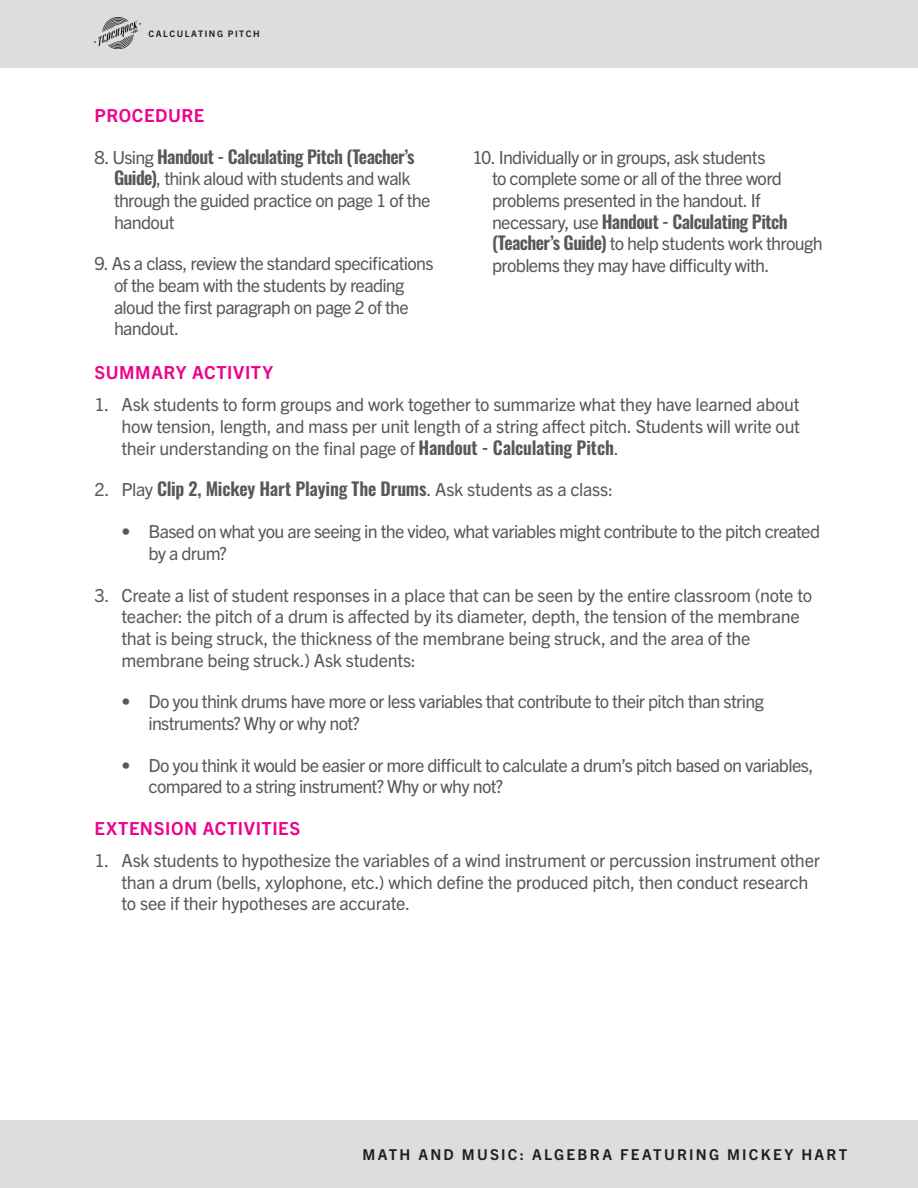
<style>
.page{position:relative;width:918px;height:1188px;background:#fff}
.page>*{position:absolute;margin:0;border:0;box-sizing:border-box;transform-origin:0 0}
.HANGING_NUMBERS{font:18px/21.6px "Trade Gothic Next LT Pro";letter-spacing:-.03em;color:#57585a}
.t1{font:600 18px "Oswald";letter-spacing:-.01em;color:#57585a}
.PINK_SECTION_HEADER{font:700 18px "Trade Gothic Next LT Pro";letter-spacing:.03em;color:#ed028c}
.t2{font:700 15px "Trade Gothic Next LT Pro";letter-spacing:.15em;color:#231f20}
.t3{font:700 9px "Trade Gothic Next LT Pro";letter-spacing:.165em;color:#231f20}
.s1{font-family:"Oswald";font-weight:600}
.s2{font-family:"Trade Gothic Next LT Pro";font-weight:400}
</style>
<div class="page">
<div style="left:0;top:0;width:918px;height:68px;background:#dcdddf"></div>
<img style="left:94px;top:18px;width:46px;height:30px">
<div style="left:0;top:1120px;width:918px;height:68px;background:#dcdddf"></div>
<p class="t3" style="left:148px;top:28px;width:113px">CALCULATING PITCH</p>
<p class="PINK_SECTION_HEADER" style="left:94px;top:103px;width:111px">PROCEDURE</p>
<p class="HANGING_NUMBERS" style="left:114px;top:145px;width:318px;text-indent:-20px">8. Using <span class="s1">Handout - Calculating Pitch (Teacher’s Guide)</span>, think aloud with students and walk through the guided practice on page 1 of the handout</p>
<p class="HANGING_NUMBERS" style="left:114px;top:252px;width:321px;text-indent:-20px">9. As a class, review the standard specifications of the beam with the students by reading aloud the first paragraph on page 2 of the handout.</p>
<p class="HANGING_NUMBERS" style="left:492px;top:145px;width:332px;text-indent:-20px">10. Individually or in groups, ask students<br>to complete some or all of the three word problems presented in the handout. If necessary, use <span class="s1">Handout - Calculating Pitch (Teacher’s Guide)</span> to help students work through problems they may have difficulty with.</p>
<p class="PINK_SECTION_HEADER" style="left:94px;top:360px;width:180px">SUMMARY ACTIVITY</p>
<p class="HANGING_NUMBERS" style="left:122px;top:393px;width:680px;text-align:justify;text-indent:-27px">1. Ask students to form groups and work together to summarize what they have learned about how tension, length, and mass per unit length of a string affect pitch. Students will write out their understanding on the final page of <span class="s1">Handout - Calculating Pitch</span>.</p>
<p class="t1" style="left:94px;top:480px;width:520px"><span class="s2">2. Play</span> Clip 2, Mickey Hart Playing The Drums<span class="s2">. Ask students as a class:</span></p>
<p class="HANGING_NUMBERS" style="left:148px;top:520px;width:673px;text-indent:-27px">• Based on what you are seeing in the video, what variables might contribute to the pitch created by a drum?</p>
<p class="HANGING_NUMBERS" style="left:122px;top:583px;width:692px;text-indent:-27px">3. Create a list of student responses in a place that can be seen by the entire classroom (note to teacher: the pitch of a drum is affected by its diameter, depth, the tension of the membrane that is being struck, the thickness of the membrane being struck, and the area of the membrane being struck.) Ask students:</p>
<p class="HANGING_NUMBERS" style="left:148px;top:690px;width:617px;text-indent:-27px">• Do you think drums have more or less variables that contribute to their pitch than string instruments? Why or why not?</p>
<p class="HANGING_NUMBERS" style="left:148px;top:753px;width:667px;text-indent:-27px">• Do you think it would be easier or more difficult to calculate a drum’s pitch based on variables, compared to a string instrument? Why or why not?</p>
<p class="PINK_SECTION_HEADER" style="left:94px;top:816px;width:207px">EXTENSION ACTIVITIES</p>
<p class="HANGING_NUMBERS" style="left:122px;top:849px;width:700px;text-indent:-27px">1. Ask students to hypothesize the variables of a wind instrument or percussion instrument other than a drum (bells, xylophone, etc.) which define the produced pitch, then conduct research to see if their hypotheses are accurate.</p>
<p class="t2" style="left:363px;top:1144px;width:486px">MATH AND MUSIC: ALGEBRA FEATURING MICKEY HART</p>
</div>
